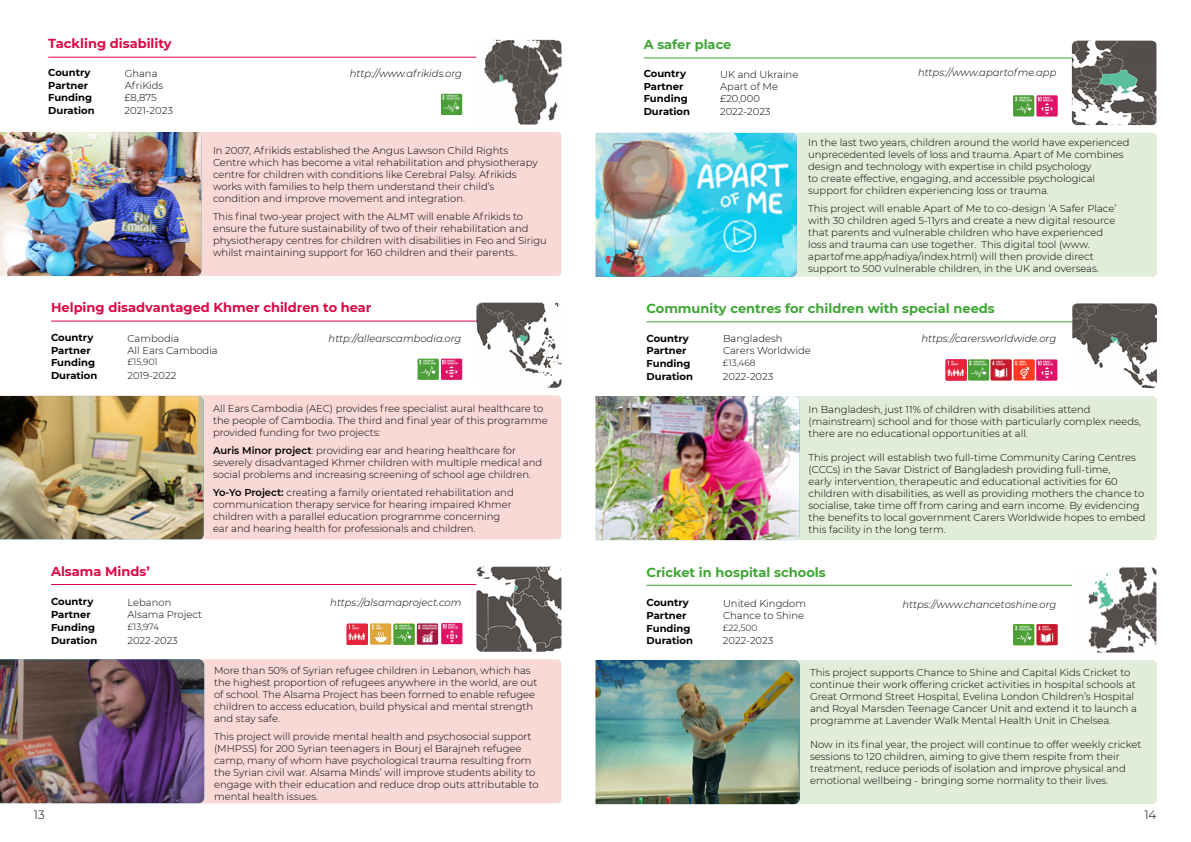
<style>
.page{position:relative;width:1191px;height:842px;background:#fff}
.page>*{position:absolute;margin:0;border:0;box-sizing:border-box;transform-origin:0 0}
.t1{font:700 13px "Montserrat";color:#3fa535}
.t2{font:700 13px "Montserrat";color:#db0844}
.t3{font:300 12px "Montserrat";color:#000}
.t4{font:300 10px/12px "Montserrat";color:#000}
.t5{font:700 10px "Montserrat";color:#000}
.t6{font:italic 300 10px "Montserrat";color:#000}
.t7{font:300 9px "Montserrat";color:#000}
.s1{font-weight:600}
</style>
<div class="page">
<hr style="left:51px;top:321px;width:444px;height:1px;background:#db0844">
<hr style="left:646px;top:321px;width:444px;height:1px;background:#3fa535">
<hr style="left:48px;top:57px;width:451px;height:1px;background:#db0844">
<hr style="left:643px;top:57px;width:451px;height:1px;background:#3fa535">
<hr style="left:51px;top:584px;width:452px;height:1px;background:#db0844">
<hr style="left:646px;top:585px;width:452px;height:1px;background:#3fa535">
<div style="left:6px;top:132px;width:555px;height:144px;background:#f8d9d6;border-radius:4px"></div>
<div style="left:587px;top:133px;width:570px;height:144px;background:#e2edd9;border-radius:4px"></div>
<div style="left:0;top:395px;width:561px;height:144px;background:#f8d9d6"></div>
<div style="left:589px;top:396px;width:568px;height:144px;background:#e2edd9;border-radius:4px"></div>
<div style="left:204px;top:659px;width:357px;height:144px;background:#f8d9d6"></div>
<div style="left:580px;top:660px;width:577px;height:144px;background:#e2edd9;border-radius:4px"></div>
<img style="left:476px;top:40px;width:85px;height:85px">
<img style="left:1071px;top:41px;width:85px;height:84px">
<img style="left:476px;top:303px;width:85px;height:85px">
<img style="left:1072px;top:303px;width:85px;height:85px">
<img style="left:476px;top:567px;width:85px;height:85px">
<img style="left:1071px;top:567px;width:85px;height:85px">
<img style="left:0;top:132px;width:201px;height:144px">
<img style="left:0;top:396px;width:204px;height:143px">
<img style="left:0;top:659px;width:204px;height:144px">
<img style="left:441px;top:94px;width:21px;height:21px">
<img style="left:1013px;top:95px;width:21px;height:22px">
<img style="left:417px;top:359px;width:22px;height:21px">
<img style="left:968px;top:359px;width:43px;height:22px">
<img style="left:441px;top:359px;width:21px;height:21px">
<img style="left:1036px;top:359px;width:21px;height:22px">
<img style="left:347px;top:624px;width:21px;height:21px">
<img style="left:370px;top:623px;width:21px;height:22px">
<img style="left:393px;top:624px;width:22px;height:21px">
<img style="left:1013px;top:624px;width:21px;height:21px">
<img style="left:417px;top:623px;width:21px;height:22px">
<img style="left:441px;top:623px;width:21px;height:21px">
<img style="left:580px;top:57px;width:219px;height:748px">
<img style="left:1036px;top:95px;width:21px;height:22px">
<img style="left:945px;top:359px;width:21px;height:22px">
<img style="left:1013px;top:359px;width:21px;height:22px">
<img style="left:1036px;top:624px;width:21px;height:21px">
<h1 class="t2" style="left:48px;top:34px;width:125px">Tackling disability</h1>
<h1 class="t1" style="left:643px;top:35px;width:89px">A safer place</h1>
<p class="t6" style="left:350px;top:66px;width:114px">http://www.afrikids.org</p>
<p class="t5" style="left:48px;top:65px;width:44px">Country</p>
<p class="t5" style="left:643px;top:66px;width:44px">Country</p>
<p class="t4" style="left:125px;top:67px;width:34px">Ghana</p>
<p class="t4" style="left:720px;top:68px;width:80px">UK and Ukraine</p>
<p class="t4" style="left:125px;top:79px;width:40px">AfriKids</p>
<p class="t4" style="left:720px;top:80px;width:59px">Apart of Me</p>
<p class="t5" style="left:48px;top:78px;width:41px">Partner</p>
<p class="t5" style="left:643px;top:79px;width:41px">Partner</p>
<p class="t5" style="left:48px;top:91px;width:45px">Funding</p>
<p class="t5" style="left:643px;top:91px;width:45px">Funding</p>
<p class="t4" style="left:125px;top:91px;width:33px">£8,875</p>
<p class="t4" style="left:720px;top:92px;width:41px">£20,000</p>
<p class="t5" style="left:48px;top:103px;width:48px">Duration</p>
<p class="t5" style="left:643px;top:104px;width:48px">Duration</p>
<p class="t4" style="left:125px;top:104px;width:50px">2021-2023</p>
<p class="t4" style="left:720px;top:105px;width:52px">2022-2023</p>
<p class="t4" style="left:213px;top:144px;width:326px">In 2007, Afrikids established the Angus Lawson Child Rights Centre which has become a vital rehabilitation and physiotherapy centre for children with conditions like Cerebral Palsy. Afrikids works with families to help them understand their child’s condition and improve movement and integration.</p>
<p class="t4" style="left:213px;top:210px;width:335px">This final two-year project with the ALMT will enable Afrikids to ensure the future sustainability of two of their rehabilitation and physiotherapy centres for children with disabilities in Feo and Sirigu whilst maintaining support for 160 children and their parents..</p>
<p class="t6" style="left:918px;top:66px;width:140px">https://www.apartofme.app</p>
<p class="t4" style="left:808px;top:136px;width:323px">In the last two years, children around the world have experienced unprecedented levels of loss and trauma. Apart of Me combines design and technology with expertise in child psychology<br>to create effective, engaging, and accessible psychological support for children experiencing loss or trauma.</p>
<p class="t4" style="left:808px;top:202px;width:310px">This project will enable Apart of Me to co-design ‘A Safer Place’ with 30 children aged 5-11yrs and create a new digital resource that parents and vulnerable children who have experienced loss and trauma can use together. This digital tool (www. apartofme.app/nadiya/index.html) will then provide direct support to 500 vulnerable children, in the UK and overseas.</p>
<h1 class="t2" style="left:51px;top:298px;width:322px">Helping disadvantaged Khmer children to hear</h1>
<h1 class="t1" style="left:646px;top:299px;width:350px">Community centres for children with special needs</h1>
<p class="t6" style="left:328px;top:332px;width:134px">http://allearscambodia.org</p>
<p class="t5" style="left:51px;top:330px;width:44px">Country</p>
<p class="t5" style="left:646px;top:331px;width:44px">Country</p>
<p class="t4" style="left:127px;top:332px;width:53px">Cambodia</p>
<p class="t4" style="left:723px;top:333px;width:61px">Bangladesh</p>
<p class="t4" style="left:128px;top:344px;width:92px">All Ears Cambodia</p>
<p class="t4" style="left:723px;top:344px;width:89px">Carers Worldwide</p>
<p class="t5" style="left:51px;top:343px;width:41px">Partner</p>
<p class="t5" style="left:646px;top:344px;width:41px">Partner</p>
<p class="t5" style="left:51px;top:355px;width:45px">Funding</p>
<p class="t5" style="left:646px;top:356px;width:45px">Funding</p>
<p class="t7" style="left:127px;top:356px;width:32px">£15,901</p>
<p class="t7" style="left:723px;top:357px;width:34px">£13,468</p>
<p class="t5" style="left:51px;top:368px;width:48px">Duration</p>
<p class="t5" style="left:646px;top:369px;width:48px">Duration</p>
<p class="t4" style="left:127px;top:369px;width:50px">2019-2022</p>
<p class="t4" style="left:723px;top:370px;width:52px">2022-2023</p>
<p class="t6" style="left:921px;top:331px;width:136px">https://carersworldwide.org</p>
<p class="t4" style="left:213px;top:402px;width:336px">All Ears Cambodia (AEC) provides free specialist aural healthcare to the people of Cambodia. The third and final year of this programme provided funding for two projects:</p>
<p class="t4" style="left:213px;top:444px;width:331px"><span class="s1">Auris Minor project</span>: providing ear and hearing healthcare for severely disadvantaged Khmer children with multiple medical and social problems and increasing screening of school age children.</p>
<p class="t4" style="left:213px;top:486px;width:302px"><span class="s1">Yo-Yo Project:</span> creating a family orientated rehabilitation and communication therapy service for hearing impaired Khmer children with a parallel education programme concerning ear and hearing health for professionals and children.</p>
<p class="t4" style="left:808px;top:403px;width:334px">In Bangladesh, just 11% of children with disabilities attend (mainstream) school and for those with particularly complex needs, there are no educational opportunities at all.</p>
<p class="t4" style="left:808px;top:451px;width:338px">This project will establish two full-time Community Caring Centres (CCCs) in the Savar District of Bangladesh providing full-time,<br>early intervention, therapeutic and educational activities for 60 children with disabilities, as well as providing mothers the chance to socialise, take time off from caring and earn income. By evidencing the benefits to local government Carers Worldwide hopes to embed this facility in the long term.</p>
<h1 class="t2" style="left:51px;top:562px;width:100px">Alsama Minds’</h1>
<h1 class="t1" style="left:646px;top:563px;width:181px">Cricket in hospital schools</h1>
<p class="t6" style="left:330px;top:595px;width:133px">https://alsamaproject.com</p>
<p class="t6" style="left:902px;top:597px;width:155px">https://www.chancetoshine.org</p>
<p class="t5" style="left:51px;top:595px;width:44px">Country</p>
<p class="t5" style="left:646px;top:595px;width:44px">Country</p>
<p class="t4" style="left:127px;top:596px;width:45px">Lebanon</p>
<p class="t4" style="left:723px;top:597px;width:85px">United Kingdom</p>
<p class="t4" style="left:128px;top:608px;width:76px">Alsama Project</p>
<p class="t4" style="left:723px;top:609px;width:83px">Chance to Shine</p>
<p class="t5" style="left:51px;top:607px;width:41px">Partner</p>
<p class="t5" style="left:646px;top:608px;width:41px">Partner</p>
<p class="t5" style="left:51px;top:620px;width:45px">Funding</p>
<p class="t5" style="left:646px;top:621px;width:45px">Funding</p>
<p class="t7" style="left:127px;top:620px;width:33px">£13,974</p>
<p class="t7" style="left:723px;top:621px;width:36px">£22,500</p>
<p class="t5" style="left:51px;top:633px;width:48px">Duration</p>
<p class="t5" style="left:646px;top:634px;width:48px">Duration</p>
<p class="t4" style="left:127px;top:634px;width:52px">2022-2023</p>
<p class="t4" style="left:723px;top:634px;width:52px">2022-2023</p>
<p class="t4" style="left:214px;top:664px;width:325px">More than 50% of Syrian refugee children in Lebanon, which has the highest proportion of refugees anywhere in the world, are out of school. The Alsama Project has been formed to enable refugee children to access education, build physical and mental strength and stay safe.</p>
<p class="t4" style="left:214px;top:730px;width:326px">This project will provide mental health and psychosocial support (MHPSS) for 200 Syrian teenagers in Bourj el Barajneh refugee camp, many of whom have psychological trauma resulting from the Syrian civil war. Alsama Minds’ will improve students ability to engage with their education and reduce drop outs attributable to mental health issues.</p>
<p class="t4" style="left:810px;top:666px;width:328px">This project supports Chance to Shine and Capital Kids Cricket to continue their work offering cricket activities in hospital schools at Great Ormond Street Hospital, Evelina London Children’s Hospital and Royal Marsden Teenage Cancer Unit and extend it to launch a programme at Lavender Walk Mental Health Unit in Chelsea.</p>
<p class="t4" style="left:810px;top:738px;width:333px">Now in its final year, the project will continue to offer weekly cricket sessions to 120 children, aiming to give them respite from their treatment, reduce periods of isolation and improve physical and emotional wellbeing - bringing some normality to their lives.</p>
<p class="t3" style="left:34px;top:807px;width:12px">13</p>
<p class="t3" style="left:1144px;top:807px;width:14px">14</p>
</div>
